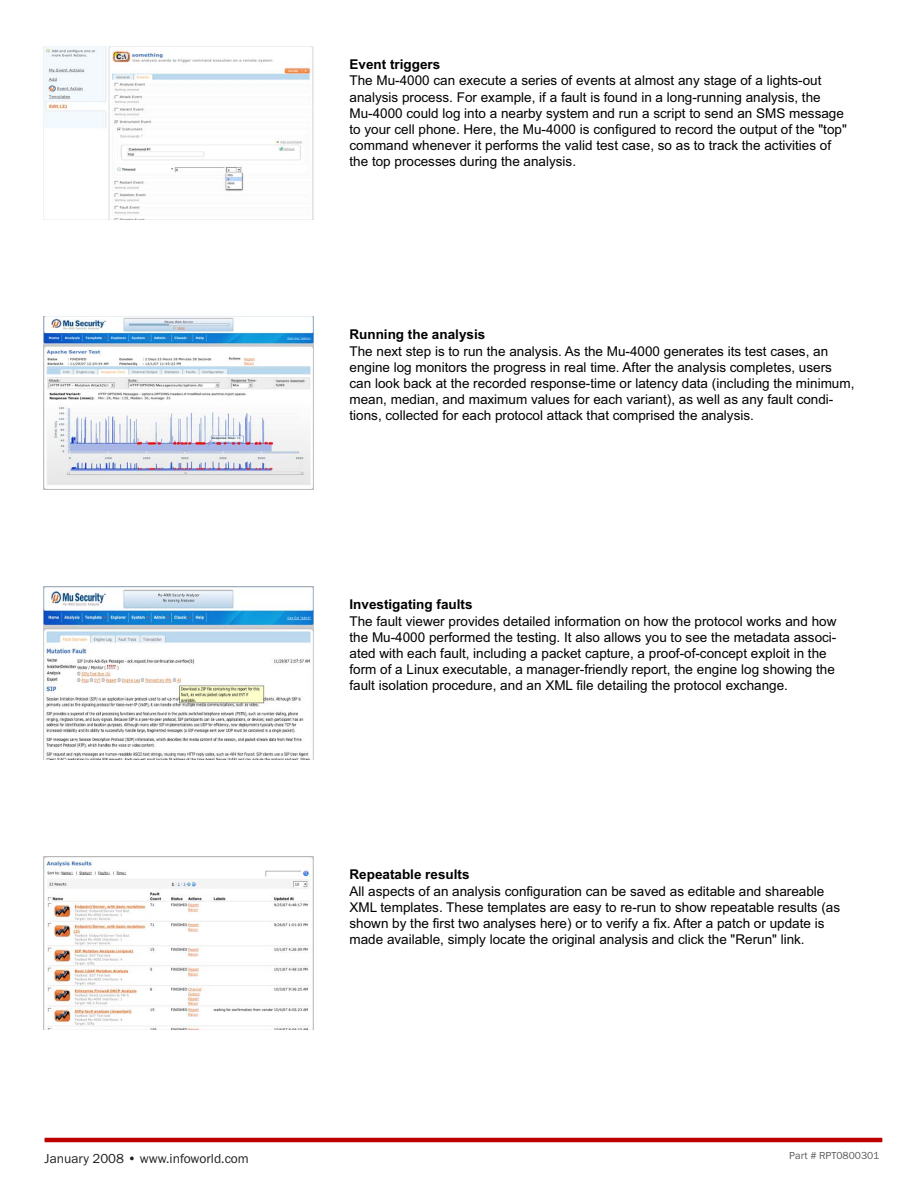
<style>
.page{position:relative;width:918px;height:1188px;background:#fff}
.page>*{position:absolute;margin:0;border:0;box-sizing:border-box;transform-origin:0 0}
.t1{font:13.5px/16.2px "Arial";color:#000}
.t2{font:700 13.5px "Arial";color:#000}
.t3{font:13.5px "Franklin Gothic";color:#231f20}
.t4{font:10.5px "Franklin Gothic";color:#58595b}
</style>
<div class="page">
<img style="left:43px;top:46px;width:270px;height:174px">
<img style="left:43px;top:316px;width:270px;height:174px">
<img style="left:43px;top:586px;width:270px;height:174px">
<img style="left:43px;top:856px;width:270px;height:174px">
<hr style="left:45px;top:1138px;width:837px;height:4px;background:#bf0000">
<p class="t3" style="left:45px;top:1150px;width:206px">January 2008 • www.infoworld.com</p>
<p class="t2" style="left:350px;top:56px;width:92px">Event triggers</p>
<p class="t1" style="left:350px;top:73px;width:499px">The Mu-4000 can execute a series of events at almost any stage of a lights-out analysis process. For example, if a fault is found in a long-running analysis, the Mu-4000 could log into a nearby system and run a script to send an SMS message to your cell phone. Here, the Mu-4000 is configured to record the output of the "top" command whenever it performs the valid test case, so as to track the activities of the top processes during the analysis.</p>
<p class="t2" style="left:350px;top:326px;width:137px">Running the analysis</p>
<p class="t1" style="left:350px;top:343px;width:506px">The next step is to run the analysis. As the Mu-4000 generates its test cases, an engine log monitors the progress in real time. After the analysis completes, users can look back at the recorded response-time or latency data (including the minimum, mean, median, and maximum values for each variant), as well as any fault condi&shy;tions, collected for each protocol attack that comprised the analysis.</p>
<p class="t2" style="left:350px;top:596px;width:125px">Investigating faults</p>
<p class="t1" style="left:350px;top:613px;width:488px">The fault viewer provides detailed information on how the protocol works and how the Mu-4000 performed the testing. It also allows you to see the metadata associ&shy;ated with each fault, including a packet capture, a proof-of-concept exploit in the form of a Linux executable, a manager-friendly report, the engine log showing the fault isolation procedure, and an XML file detailing the protocol exchange.</p>
<p class="t2" style="left:350px;top:866px;width:122px">Repeatable results</p>
<p class="t1" style="left:350px;top:883px;width:492px">All aspects of an analysis configuration can be saved as editable and shareable XML templates. These templates are easy to re-run to show repeatable results (as shown by the first two analyses here) or to verify a fix. After a patch or update is made available, simply locate the original analysis and click the "Rerun" link.</p>
<p class="t4" style="left:789px;top:1149px;width:91px">Part # RPT0800301</p>
</div>
